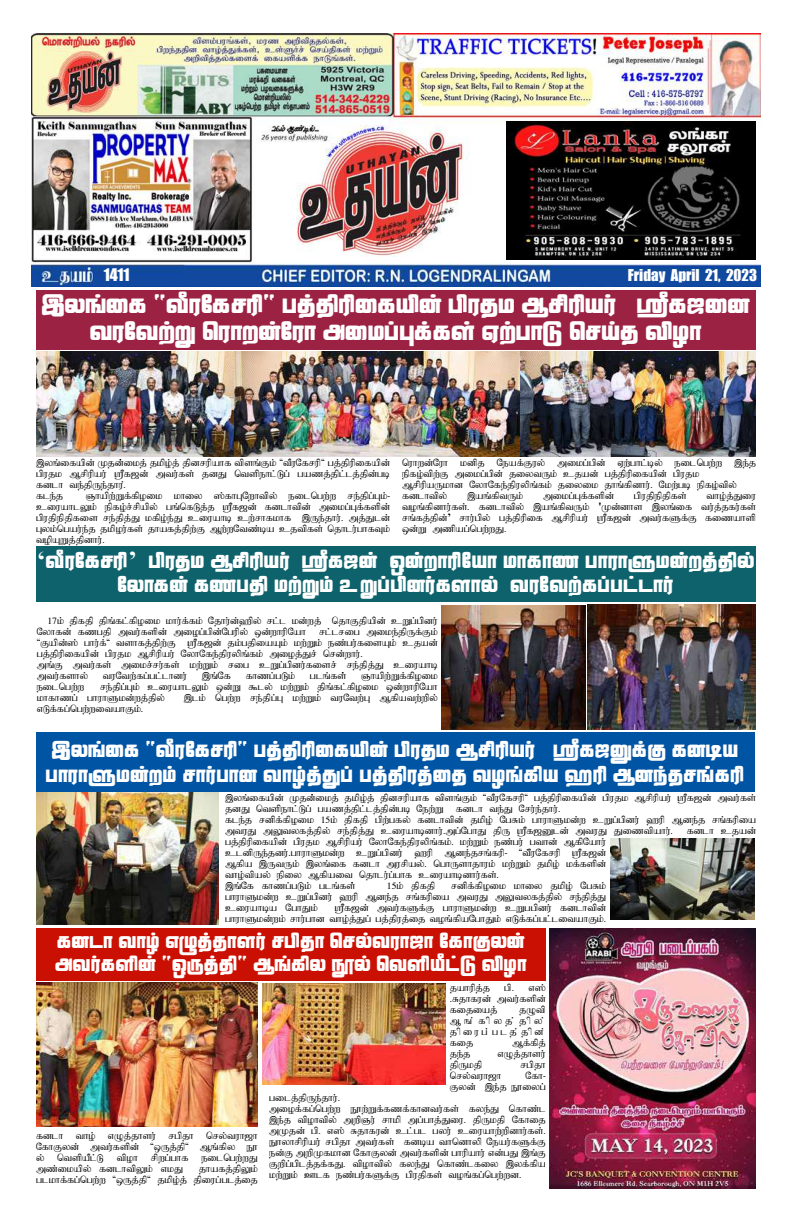
<style>
.page{position:relative;width:792px;height:1224px;background:#fff}
.page>*{position:absolute;margin:0;border:0;box-sizing:border-box;transform-origin:0 0}
.t1{font:28px/27px "Lathangi";color:#fff;text-align:center;scale:1.18 1}
.t2{font:24px/24px "Lathangi";letter-spacing:.01em;color:#fff;text-align:center;scale:1.13 1}
.t3{font:23px/23px "Lathangi";letter-spacing:.01em;color:#fff;scale:1.13 1}
.t4{font:16px "Impact";color:#fff}
.t5{font:15px "Impact";color:#fff}
.t6{font:11px/11px "Baamini";color:#000;text-align:justify}
.s1{font-family:"Times New Roman";font-weight:700}
</style>
<div class="page">
<img style="left:32px;top:33px;width:728px;height:254px">
<div style="left:36px;top:547px;width:720px;height:55px;background:#0e626b"></div>
<div style="left:36px;top:291px;width:720px;height:59px;background:#9b2243"></div>
<img style="left:507px;top:121px;width:249px;height:138px">
<div style="left:36px;top:733px;width:719px;height:59px;background:#0054a4"></div>
<div style="left:37px;top:929px;width:509px;height:52px;background:#c91002"></div>
<img style="left:521px;top:351px;width:235px;height:105px">
<img style="left:36px;top:352px;width:483px;height:104px">
<img style="left:611px;top:839px;width:144px;height:80px">
<img style="left:36px;top:793px;width:183px;height:131px">
<img style="left:263px;top:984px;width:182px;height:100px">
<img style="left:37px;top:983px;width:221px;height:144px">
<img style="left:549px;top:929px;width:207px;height:259px">
<img style="left:442px;top:605px;width:144px;height:124px">
<img style="left:588px;top:604px;width:168px;height:125px">
<h3 class="t4" style="left:104px;top:262px;width:27px">1411</h3>
<h3 class="t5" style="left:628px;top:263px;width:131px">Friday April 21, 2023</h3>
<h1 class="t1" style="left:42px;top:293px;width:602px">,YQ;IF 'TPUNFRUP' GJ;JPUPIFAPD; GPUJK MRPUPAU; =F[ID<br>TUNTW;W NUHWD;NUH MIKG;GF;FS; VW;GHL NRA;J TPOH</h1>
<p class="t6" style="left:36px;top:458px;width:355px;text-align:left">,YQ;IFAPD; KJD;IKJ; JKPO;J; JPDRUPAHF TPSQ;FK; 'TPUNFRUP' GJ;JPUPIFAPD; GPUJK MRPUPAU; =F[D; MTU;FS; JDJ NTSPEHL;LG; GAZJ;JPL;LJ;JPD;GB FDLH TE;JPUE;JHU.;<br>FLE;J</p>
<p class="t6" style="left:36px;top:491px;width:356px;text-indent:50px">QHAPW;WF;FPOIK KHIY ];FHGNWHTPY; EILNGW;W RE;JPG;GK;- CIUAHLYK; EPFO;R;RPAPY; GQ;NFLJ;J =F[D; FDLHTPD; MIKG;GF;FSPD; GPUJPEPJPFIS RE;JPJ;J KFPO;E;J CIUAHB CW;RHFKHF ,UE;JHU;. MJ;JLD; GYK;NGAU;E;J JKPOU;FS; JHAFJ;JPW;F MW;WNTZ;BA CJTPFS; NJHLU;GHFTK; TOPAWJ;JPDHU;.</p>
<p class="t6" style="left:402px;top:458px;width:355px;text-align:left">NUHWD;NUH KDPJ NEAF;FUY; MIKG;GPD; VW;GHL;BY; EILNGW;W ,E;J EPFO;TPW;F MIKG;GPD; JIYTUK; CJAD; GJ;JPUPIFAPD; GPUJK MRPUPAUKHD NYHNFE;JPUYPQ;FK; JIYIK JHQ;FPDHU;. NKW;GB EPFO;TPY; FDLHTPY;</p>
<p class="t6" style="left:467px;top:491px;width:58px">,AQ;FPTUK;</p>
<p class="t6" style="left:543px;top:491px;width:72px">MIKG;GF;FSPD;</p>
<p class="t6" style="left:634px;top:491px;width:54px">GPUJPEPJPFS;</p>
<p class="t6" style="left:402px;top:491px;width:356px;text-indent:305px">THO;J;JIU TOQ;FPDHU;FS;. FDLHTPY; ,AQ;FPTUK; <span class="s1">'</span>KD;DHS ,YQ;IF TU;J;JFU;FS; RQ;FJ;JPD;<span class="s1">’</span> RHU;GPY; GJ;JPUPIF MRPUPAU; =F[D; MTU;FSF;F FIZAHSP XD;W MZPAG;NGW;WJ.</p>
<h2 class="t2" style="left:37px;top:551px;width:637px"><span class="s1">‘</span>TPUNFRUP<span class="s1">’</span> GPUJK MRPUPAU; =F[D; XD;WHUPNAH KHFHZ GHUHSKD;WJ;JPY;<br>NYHFD; FZGJP KW;WK; CWG;GPDU;FSHY; TUN;TW;FG;GL;LHU;</h2>
<p class="t6" style="left:37px;top:616px;width:403px;text-align:left;text-indent:11px">17K; JPFJP JPQ;FL;FPOIK KHU;F;FK; NJHU;D;`PY; RL;L KD;WJ; NJHFJPAPD; CWG;GPDU; NYHFD; FZGJP MTU;FSPD; MIOG;GPD;NGUPY; XD;WHUPNAH RL;LRIG MIKE;JPUF;FK; 'FAPD;]; GHU;F;' TSHFJ;JPW;F =F[D; JK;GJPIAAK; KW;WK; EZ;GU;FISAK; CJAD; GJ;JPUPIFAPD; GPUJK MRPUPAU; NYHNFE;JPUYPQ;FK; MIOJ;JR; NRD;WHU;.<br>MQ;F MTU;FS; MIKR;RU;FS; KW;WK; RIG CWG;GPDU;FISR; RE;JPJ;J CIUAHB MTU;FSHY;</p>
<p class="t6" style="left:103px;top:671px;width:86px">TUNTW;FG;GL;LHDU;</p>
<p class="t6" style="left:202px;top:671px;width:30px">,Q;NF</p>
<p class="t6" style="left:246px;top:671px;width:51px">FHZG;GLK;</p>
<p class="t6" style="left:310px;top:671px;width:38px">GLQ;FS;</p>
<p class="t6" style="left:361px;top:671px;width:78px">QHAPW;WF;FPOIK</p>
<p class="t6" style="left:37px;top:682px;width:403px;text-indent:63px">RE;JPG;GK; CIUAHLYK; XD;W $LY; KW;WK; JPQ;FL;FPOIK XD;WHUPNAH<br>KHFHZG; GHUHSKD;WJ;JPY;</p>
<p class="t6" style="left:37px;top:682px;width:49px">EILNGW;W</p>
<p class="t6" style="left:184px;top:693px;width:255px">,LK; NGW;W RE;JPG;G KW;WK; TUNTW;G MFPATW;WPY;</p>
<p class="t6" style="left:37px;top:704px;width:108px">VLF;FG;NGW;WITAHFK;.</p>
<h2 class="t2" style="left:46px;top:739px;width:620px;line-height:25px;text-align:left">,YQ;IF 'TPUNFRUP' GJ;JPUPIFAPD; GPUJK MRPUPAU; =F[DF;F FDBA<br>GHUHSKD;WK; RHU;GHD THO;J;JG; GJ;JPUJ;IJ TOQ;FPA `UP MDE;JRQ;FUP</h2>
<p class="t6" style="left:225px;top:793px;width:532px;text-align:left">,YQ;IFAPD; KJD;IKJ; JKPO;J; JPDRUPAHF TPSQ;FK; 'TPUNFRUP' GJ;JPUPIFAPD; GPUJK MRPUPAU; =F[D; MTU;FS; JDJ NTSPEHL;LG; GAZJ;JPL;LJ;JPD;GB NEW;W FDLH TE;J NRU;E;JHU;.<br>FLE;J RDPF;FPOIK 15K; JPFJP GPW;GFY; FDLHTPD; JKPO; NGRK; GHUHSKD;W CWG;GPDU; `UP MDE;J RQ;FUPIA MTUJ MYTYFJ;JPY; RE;JPJ;J CIUAHBDHU;.MG;NGHJ JPU =F[DLD; MTUJ JIZTPAHU;. FDLH CJAD; GJ;JPUPIFAPD; GPUJK MRPUPAU; NYHNFE;JPUYPQ;FK;. KW;WK; EZ;GU; GTHD; MFPNAHU;<br>CLDPUE;JDU;.GHUHSKD;W CWG;GPDU; `UP MDE;JRQ;FUP- 'TP;UNFRUP =F[D;<br>MFPA ,UTUK; ,YQ;IF FDLH MURPAY;. NGHUSHJHUK; KW;WK; JKPO; KF;FSPD;<br>THO;TPAY; EPIY MFPAIT NJHLU;G;GHF CIUAHBDHU;FS;.<br>,Q;NF FHZG;GLK; GLQ;FS;</p>
<p class="t6" style="left:225px;top:881px;width:383px;text-indent:226px">RDPF;FPOIK KHIY JKPO; NGRK; GHUHSKD;W CWG;GPDU; `UP MDE;J RQ;FUPIA MTUJ MYTYFJ;JPY; RE;JPJ;J CIUAHBA NGHJK;</p>
<p class="t6" style="left:387px;top:881px;width:50px">15K; JPFJP</p>
<p class="t6" style="left:225px;top:903px;width:383px;text-align:right">=F[D; MTU;FSF;F GHUHSKD;W CWGGPDU; FDLHTPD;<br>GHUHSKD;WK; RHU;GHD THO;J;JG; GJ;JPUJ;IJ TOQ;FPANGHJK; VLF;FG;GL;LITAHFK;.</p>
<h3 class="t3" style="left:55px;top:932px;width:419px">FDLH THO; VOJ;JHSU; RGPJH NRY;TUH[H NFHFYD;<br>MTU;FSPD; 'XUJ;JP' MQ;FPY E}Y; NTSPAPL;L TPOH</h3>
<p class="t6" style="left:36px;top:1131px;width:223px">FDLH THO; VOJ;JHSU; RGPJH NRY;TUH[H NFHFYD; MTU;FSPD; 'XUJ;JP' MQ;FPY E} Y; NTSPAPL;L TPOH RPWG;GHF EILNGW;WJ MZ;IKAPY; FDLHTPYK; VKJ</p>
<p class="t6" style="left:36px;top:1164px;width:223px;text-align:right">JHAFJ;JPYK;<br>GLKHF;FG;NGW;W 'XUJ;JP' JKPO;J; JPIUG;GLJ;IJ</p>
<p class="t6" style="left:450px;top:983px;width:97px;text-indent:54px">GP. V]; .RJHFUD; MTU;FSPD; FIJIAJ;</p>
<p class="t6" style="left:450px;top:983px;width:41px">JAHUPJ;J</p>
<p class="t6" style="left:450px;top:1005px;width:97px;text-indent:69px">JOTP MQ;FPYJ;JPY; JPIUG;GLJ;JPD; FIJ</p>
<p class="t6" style="left:512px;top:1038px;width:35px">MF;FPJ;</p>
<p class="t6" style="left:450px;top:1049px;width:22px">JE;J</p>
<p class="t6" style="left:498px;top:1049px;width:50px">VOJ;JHSU;</p>
<p class="t6" style="left:450px;top:1060px;width:34px">JPUKJP</p>
<p class="t6" style="left:521px;top:1060px;width:27px">RGPJH</p>
<p class="t6" style="left:450px;top:1071px;width:53px">NRY;TUH[H</p>
<p class="t6" style="left:450px;top:1071px;width:97px;text-align:right">NFH-<br>FYD; ,E;J E}IYG;</p>
<p class="t6" style="left:269px;top:1093px;width:278px;text-align:left">GILJ;JPUE;JHU;.<br>MIOF;FG;NGW;W E}W;WF;FZF;FHDTU;FS; FYE;J NFHZ;L ,E;J TPOHTPY; MWPQU; RHKP MG;GHJ;JIU. JPUKJP NFHIJ MKJD; GP. V]; RJHFUD; CL;GL GYU; CIUAHW;WPDHU;FS;.<br>EHYHRPUPAU; RGPJH MTU;FS; FDBA THNDHYP NEAU;FSF;F ED;F MWPKFKHD NFHFYD; MTU;FSPD; GHUPAHU; VD;GJ ,Q;F FWPG;GPLJ;JF;FJ. TPOHTPY; FYE;J NFHZ;LFIY ,YF;FPA KW;WK; CLF EZ;GU;FSF;F GPUJPFS; TOQ;FG;NGW;WD.</p>
</div>
